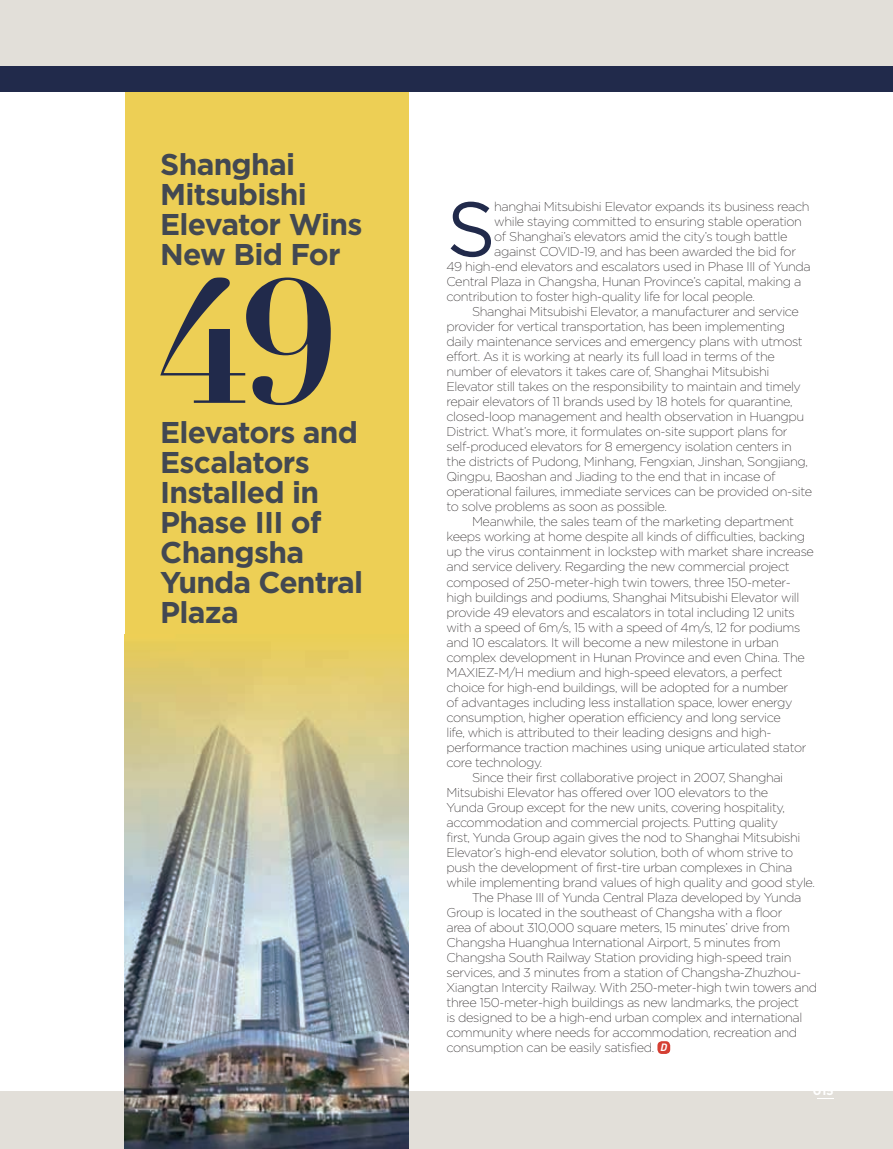
<style>
.page{position:relative;width:893px;height:1149px;background:#fff}
.page>*{position:absolute;margin:0;border:0;box-sizing:border-box;transform-origin:0 0}
.t1{font:77.1px "Gotham";color:#212a4b}
.t2{font:700 30px/30px "Gotham";letter-spacing:-.025em;color:#424852}
.t3{font:200 12.75px "Gotham";letter-spacing:-.03em;color:#231f20}
.t4{font:700 12px "Gotham";color:#fff}
.s1{font-family:"DIN";font-weight:700;font-style:italic;font-size:10.5px;color:#fff}
</style>
<div class="page">
<div style="left:0;top:0;width:893px;height:1148px;background:#e2dfd9"></div>
<div style="left:160px;top:77px;width:733px;height:1013px;background:#fff"></div>
<div style="left:124px;top:79px;width:285px;height:1069px;background:#edcf55"></div>
<div style="left:0;top:77px;width:124px;height:1013px;background:#fff"></div>
<div style="left:0;top:66px;width:893px;height:25px;background:#212a4b"></div>
<div style="left:657px;top:1040px;width:13px;height:13px;background:#d53f33;border-radius:4px"></div>
<svg style="left:817px;top:1098px;width:17px;height:1px"></svg>
<svg style="left:160px;top:277px;width:171px;height:128px"></svg>
<img style="left:124px;top:651px;width:285px;height:497px">
<h2 class="t2" style="left:160px;top:149px;width:204px">Shanghai<br>Mitsubishi<br>Elevator Wins<br>New Bid For</h2>
<h2 class="t2" style="left:160px;top:416px;width:204px">Elevators and<br>Escalators<br>Installed in<br>Phase III of<br>Changsha<br>Yunda Central<br>Plaza</h2>
<h1 class="t1" style="left:446px;top:186px;width:51px">S</h1>
<p class="t3" style="left:494px;top:200px;width:317px">hanghai Mitsubishi Elevator expands its business reach</p>
<p class="t3" style="left:494px;top:215px;width:309px">while staying committed to ensuring stable operation</p>
<p class="t3" style="left:494px;top:230px;width:295px">of Shanghai’s elevators amid the city’s tough battle</p>
<p class="t3" style="left:494px;top:245px;width:303px">against COVID-19, and has been awarded the bid for</p>
<p class="t3" style="left:446px;top:260px;width:366px">49 high-end elevators and escalators used in Phase III of Yunda</p>
<p class="t3" style="left:446px;top:275px;width:356px">Central Plaza in Changsha, Hunan Province’s capital, making a</p>
<p class="t3" style="left:446px;top:290px;width:310px">contribution to foster high-quality life for local people.</p>
<p class="t3" style="left:472px;top:305px;width:328px">Shanghai Mitsubishi Elevator, a manufacturer and service</p>
<p class="t3" style="left:446px;top:320px;width:340px">provider for vertical transportation, has been implementing</p>
<p class="t3" style="left:446px;top:335px;width:358px">daily maintenance services and emergency plans with utmost</p>
<p class="t3" style="left:446px;top:350px;width:330px">effort. As it is working at nearly its full load in terms of the</p>
<p class="t3" style="left:446px;top:365px;width:324px">number of elevators it takes care of, Shanghai Mitsubishi</p>
<p class="t3" style="left:446px;top:380px;width:356px">Elevator still takes on the responsibility to maintain and timely</p>
<p class="t3" style="left:446px;top:395px;width:347px">repair elevators of 11 brands used by 18 hotels for quarantine,</p>
<p class="t3" style="left:446px;top:410px;width:359px">closed-loop management and health observation in Huangpu</p>
<p class="t3" style="left:446px;top:425px;width:343px">District. What’s more, it formulates on-site support plans for</p>
<p class="t3" style="left:446px;top:440px;width:347px">self-produced elevators for 8 emergency isolation centers in</p>
<p class="t3" style="left:446px;top:455px;width:363px">the districts of Pudong, Minhang, Fengxian, Jinshan, Songjiang,</p>
<p class="t3" style="left:446px;top:470px;width:331px">Qingpu, Baoshan and Jiading to the end that in incase of</p>
<p class="t3" style="left:446px;top:485px;width:367px">operational failures, immediate services can be provided on-site</p>
<p class="t3" style="left:446px;top:500px;width:222px">to solve problems as soon as possible.</p>
<p class="t3" style="left:472px;top:515px;width:323px">Meanwhile, the sales team of the marketing department</p>
<p class="t3" style="left:446px;top:530px;width:360px">keeps working at home despite all kinds of difficulties, backing</p>
<p class="t3" style="left:446px;top:545px;width:369px">up the virus containment in lockstep with market share increase</p>
<p class="t3" style="left:446px;top:560px;width:345px">and service delivery. Regarding the new commercial project</p>
<p class="t3" style="left:446px;top:575px;width:346px">composed of 250-meter-high twin towers, three 150-meter-</p>
<p class="t3" style="left:446px;top:590px;width:354px">high buildings and podiums, Shanghai Mitsubishi Elevator will</p>
<p class="t3" style="left:446px;top:605px;width:350px">provide 49 elevators and escalators in total including 12 units</p>
<p class="t3" style="left:446px;top:620px;width:355px">with a speed of 6m/s, 15 with a speed of 4m/s, 12 for podiums</p>
<p class="t3" style="left:446px;top:635px;width:334px">and 10 escalators. It will become a new milestone in urban</p>
<p class="t3" style="left:446px;top:650px;width:360px">complex development in Hunan Province and even China. The</p>
<p class="t3" style="left:446px;top:665px;width:338px">MAXIEZ-M/H medium and high-speed elevators, a perfect</p>
<p class="t3" style="left:446px;top:680px;width:343px">choice for high-end buildings, will be adopted for a number</p>
<p class="t3" style="left:446px;top:695px;width:347px">of advantages including less installation space, lower energy</p>
<p class="t3" style="left:446px;top:710px;width:336px">consumption, higher operation efficiency and long service</p>
<p class="t3" style="left:446px;top:725px;width:327px">life, which is attributed to their leading designs and high-</p>
<p class="t3" style="left:446px;top:740px;width:361px">performance traction machines using unique articulated stator</p>
<p class="t3" style="left:446px;top:755px;width:97px">core technology.</p>
<p class="t3" style="left:472px;top:770px;width:313px">Since their first collaborative project in 2007, Shanghai</p>
<p class="t3" style="left:446px;top:785px;width:323px">Mitsubishi Elevator has offered over 100 elevators to the</p>
<p class="t3" style="left:446px;top:800px;width:340px">Yunda Group except for the new units, covering hospitality,</p>
<p class="t3" style="left:446px;top:815px;width:333px">accommodation and commercial projects. Putting quality</p>
<p class="t3" style="left:446px;top:830px;width:356px">first, Yunda Group again gives the nod to Shanghai Mitsubishi</p>
<p class="t3" style="left:446px;top:845px;width:348px">Elevator’s high-end elevator solution, both of whom strive to</p>
<p class="t3" style="left:446px;top:860px;width:348px">push the development of first-tire urban complexes in China</p>
<p class="t3" style="left:446px;top:875px;width:370px">while implementing brand values of high quality and good style.</p>
<p class="t3" style="left:472px;top:889px;width:331px">The Phase III of Yunda Central Plaza developed by Yunda</p>
<p class="t3" style="left:446px;top:904px;width:337px">Group is located in the southeast of Changsha with a floor</p>
<p class="t3" style="left:446px;top:919px;width:345px">area of about 310,000 square meters, 15 minutes’ drive from</p>
<p class="t3" style="left:446px;top:934px;width:336px">Changsha Huanghua International Airport, 5 minutes from</p>
<p class="t3" style="left:446px;top:949px;width:346px">Changsha South Railway Station providing high-speed train</p>
<p class="t3" style="left:446px;top:964px;width:356px">services, and 3 minutes from a station of Changsha-Zhuzhou-</p>
<p class="t3" style="left:446px;top:979px;width:372px">Xiangtan Intercity Railway. With 250-meter-high twin towers and</p>
<p class="t3" style="left:446px;top:994px;width:354px">three 150-meter-high buildings as new landmarks, the project</p>
<p class="t3" style="left:446px;top:1009px;width:357px">is designed to be a high-end urban complex and international</p>
<p class="t3" style="left:446px;top:1024px;width:352px">community where needs for accommodation, recreation and</p>
<p class="t3" style="left:446px;top:1039px;width:222px">consumption can be easily satisfied. <span class="s1">D</span></p>
<p class="t4" style="left:813px;top:1082px;width:22px">015</p>
</div>
